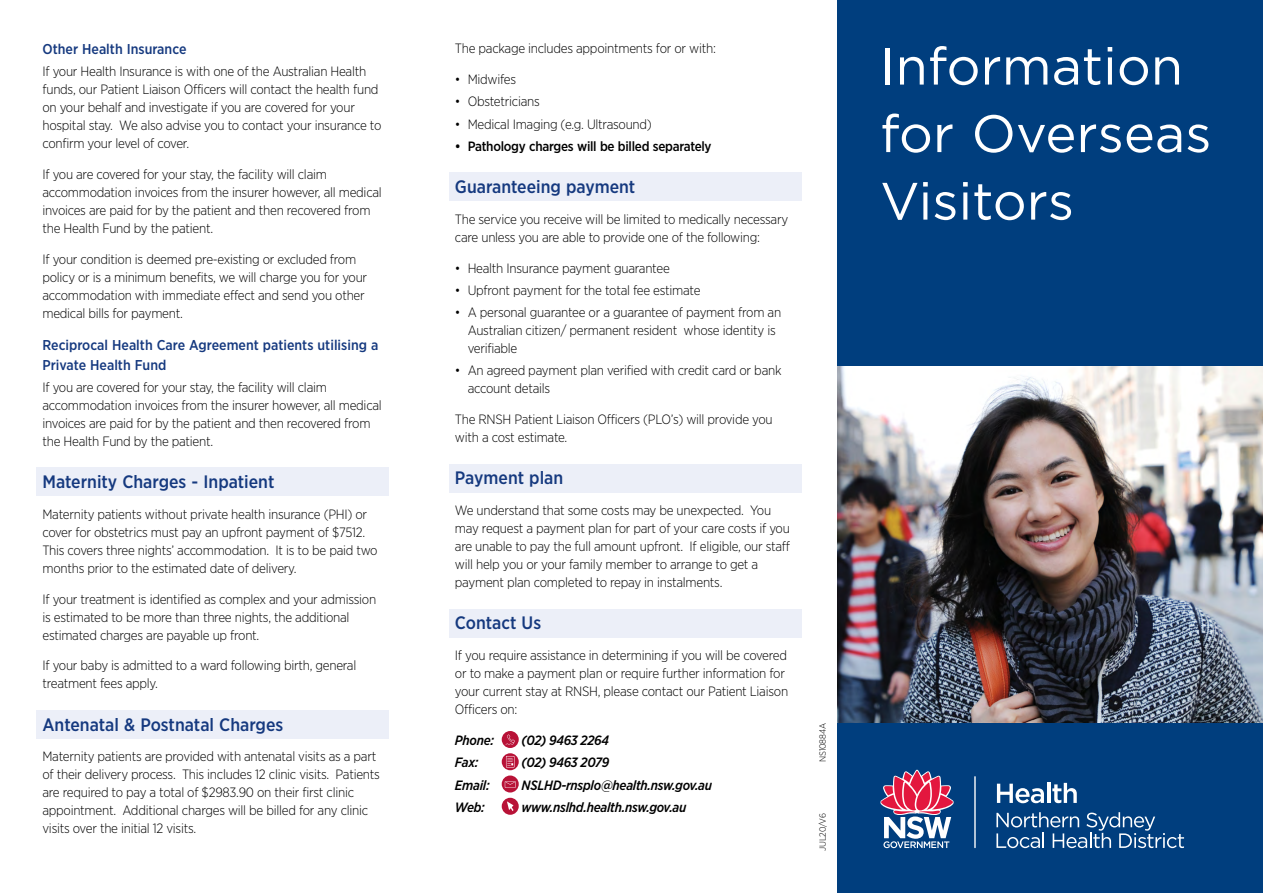
<style>
.page{position:relative;width:1263px;height:893px;background:#fff}
.page>*{position:absolute;margin:0;border:0;box-sizing:border-box;transform-origin:0 0}
.t1{font:52.5px/67.5px "Gotham";color:#fff}
.t2{font:500 18px "Gotham Narrow";color:#15397f}
.t3{font:500 14.25px/19.5px "Gotham Narrow";color:#15397f}
.t4{font:300 13.5px/18px "Gotham Narrow";letter-spacing:-.02em;color:#000}
.t5{font:italic 500 13.5px "Gotham Narrow";letter-spacing:-.02em;color:#000}
.t6{font:500 13.5px "Gotham Narrow";letter-spacing:-.02em;color:#000}
.t7{font:300 9px "Gotham Narrow";letter-spacing:-.02em;color:#000}
</style>
<div class="page">
<div style="left:838px;top:0;width:425px;height:893px;background:#003e7e"></div>
<img style="left:838px;top:367px;width:425px;height:355px">
<div style="left:36px;top:467px;width:353px;height:29px;background:#eceff8"></div>
<div style="left:36px;top:710px;width:353px;height:28px;background:#eceff8"></div>
<div style="left:449px;top:172px;width:352px;height:29px;background:#eceff8"></div>
<div style="left:449px;top:464px;width:352px;height:28px;background:#eceff8"></div>
<div style="left:449px;top:609px;width:352px;height:28px;background:#eceff8"></div>
<svg style="left:502px;top:731px;width:17px;height:17px"></svg>
<svg style="left:505px;top:734px;width:10px;height:10px"></svg>
<svg style="left:502px;top:753px;width:17px;height:17px"></svg>
<svg style="left:506px;top:756px;width:8px;height:12px"></svg>
<svg style="left:502px;top:775px;width:17px;height:17px"></svg>
<svg style="left:505px;top:781px;width:11px;height:7px"></svg>
<div style="left:502px;top:798px;width:17px;height:17px;background:#b81237;border-radius:50%"></div>
<svg style="left:507px;top:801px;width:6px;height:10px"></svg>
<hr style="left:974px;top:776px;width:2px;height:72px;background:#fff">
<svg style="left:880px;top:770px;width:73px;height:78px"></svg>
<svg style="left:997px;top:784px;width:47px;height:19px"></svg>
<hr style="left:1047px;top:783px;width:3px;height:20px;background:#fff">
<svg style="left:1052px;top:783px;width:25px;height:20px"></svg>
<svg style="left:996px;top:812px;width:188px;height:36px"></svg>
<p class="t3" style="left:42px;top:39px;width:146px">Other Health Insurance</p>
<p class="t4" style="left:42px;top:62px;width:340px">If your Health Insurance is with one of the Australian Health funds, our Patient Liaison Officers will contact the health fund on your behalf and investigate if you are covered for your hospital stay. We also advise you to contact your insurance to confirm your level of cover.</p>
<p class="t4" style="left:42px;top:165px;width:341px">If you are covered for your stay, the facility will claim accommodation invoices from the insurer however, all medical invoices are paid for by the patient and then recovered from the Health Fund by the patient.</p>
<p class="t4" style="left:42px;top:250px;width:326px">If your condition is deemed pre-existing or excluded from policy or is a minimum benefits, we will charge you for your accommodation with immediate effect and send you other medical bills for payment.</p>
<p class="t3" style="left:42px;top:335px;width:337px">Reciprocal Health Care Agreement patients utilising a<br>Private Health Fund</p>
<p class="t4" style="left:42px;top:378px;width:341px">If you are covered for your stay, the facility will claim accommodation invoices from the insurer however, all medical invoices are paid for by the patient and then recovered from the Health Fund by the patient.</p>
<h2 class="t2" style="left:42px;top:470px;width:233px">Maternity Charges - Inpatient</h2>
<p class="t4" style="left:42px;top:505px;width:337px">Maternity patients without private health insurance (PHI) or cover for obstetrics must pay an upfront payment of $7512.<br>This covers three nights’ accommodation. It is to be paid two months prior to the estimated date of delivery.</p>
<p class="t4" style="left:42px;top:589px;width:335px">If your treatment is identified as complex and your admission is estimated to be more than three nights, the additional estimated charges are payable up front.</p>
<p class="t4" style="left:42px;top:656px;width:315px">If your baby is admitted to a ward following birth, general treatment fees apply.</p>
<h2 class="t2" style="left:42px;top:713px;width:242px">Antenatal &amp; Postnatal Charges</h2>
<p class="t4" style="left:42px;top:747px;width:339px">Maternity patients are provided with antenatal visits as a part of their delivery process. This includes 12 clinic visits. Patients are required to pay a total of $2983.90 on their first clinic appointment. Additional charges will be billed for any clinic visits over the initial 12 visits.</p>
<p class="t4" style="left:455px;top:39px;width:262px">The package includes appointments for or with:</p>
<p class="t4" style="left:455px;top:70px;width:63px">• Midwifes</p>
<p class="t4" style="left:455px;top:92px;width:86px">• Obstetricians</p>
<p class="t4" style="left:455px;top:115px;width:198px">• Medical Imaging (e.g. Ultrasound)</p>
<p class="t6" style="left:455px;top:138px;width:258px">• Pathology charges will be billed separately</p>
<h2 class="t2" style="left:455px;top:175px;width:182px">Guaranteeing payment</h2>
<p class="t4" style="left:455px;top:210px;width:335px">The service you receive will be limited to medically necessary care unless you are able to provide one of the following:</p>
<p class="t4" style="left:455px;top:259px;width:216px">• Health Insurance payment guarantee</p>
<p class="t4" style="left:455px;top:281px;width:247px">• Upfront payment for the total fee estimate</p>
<p class="t4" style="left:468px;top:303px;width:315px;text-indent:-13px">• A personal guarantee or a guarantee of payment from an<br>Australian citizen/ permanent resident whose identity is verifiable</p>
<p class="t4" style="left:468px;top:361px;width:315px;text-indent:-13px">• An agreed payment plan verified with credit card or bank account details</p>
<p class="t4" style="left:455px;top:410px;width:319px">The RNSH Patient Liaison Officers (PLO’s) will provide you with a cost estimate.</p>
<h2 class="t2" style="left:455px;top:467px;width:110px">Payment plan</h2>
<p class="t4" style="left:455px;top:501px;width:337px">We understand that some costs may be unexpected. You may request a payment plan for part of your care costs if you are unable to pay the full amount upfront. If eligible, our staff will help you or your family member to arrange to get a payment plan completed to repay in instalments.</p>
<h2 class="t2" style="left:455px;top:612px;width:88px">Contact Us</h2>
<p class="t4" style="left:455px;top:646px;width:335px">If you require assistance in determining if you will be covered or to make a payment plan or require further information for your current stay at RNSH, please contact our Patient Liaison Officers on:</p>
<p class="t5" style="left:455px;top:732px;width:41px">Phone:</p>
<p class="t5" style="left:522px;top:732px;width:89px">(02) 9463 2264</p>
<p class="t5" style="left:455px;top:754px;width:25px">Fax:</p>
<p class="t5" style="left:522px;top:754px;width:89px">(02) 9463 2079</p>
<p class="t5" style="left:455px;top:776px;width:36px">Email:</p>
<p class="t5" style="left:522px;top:776px;width:192px">NSLHD-rnsplo@health.nsw.gov.au</p>
<p class="t5" style="left:455px;top:798px;width:31px">Web:</p>
<p class="t5" style="left:522px;top:798px;width:166px">www.nslhd.health.nsw.gov.au</p>
<p class="t7" style="left:817px;top:762px;width:40px;rotate:-90deg">NS10884A</p>
<p class="t7" style="left:817px;top:851px;width:39px;rotate:-90deg">JUL20/V6</p>
<h1 class="t1" style="left:880px;top:31px;width:333px">Information for Overseas<br>Visitors</h1>
</div>
